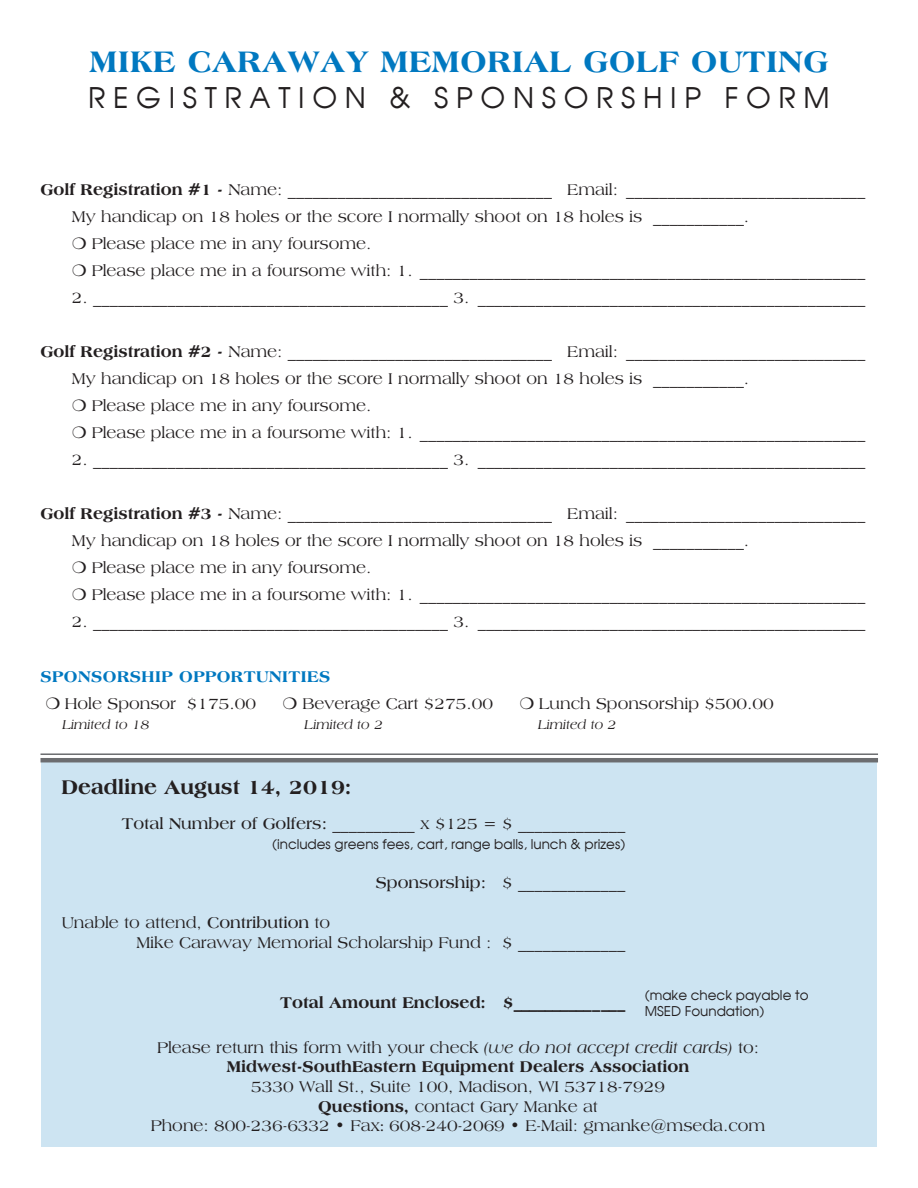
<style>
.page{position:relative;width:918px;height:1188px;background:#fff}
.page>*{position:absolute;margin:0;border:0;box-sizing:border-box;transform-origin:0 0}
.t1{font:800 31.5px "Americana BT";letter-spacing:.03em;color:#0078c0}
.t2{font:28.5px "Avalon Plain";letter-spacing:.27em;color:#231f20}
.t3{font:800 21px "Americana BT";color:#231f20}
.t4{font:16.5px/19.6px "Americana BT";color:#231f20;text-align:center}
.t5{font:800 16.5px "Americana BT";color:#231f20}
.t6{font:800 16.5px "Americana BT";letter-spacing:.03em;color:#0078c0}
.t7{font:13.5px/16.2px "Avalon Plain";color:#231f20}
.t8{font:italic 13.5px "Americana BT";color:#231f20}
.s1{font-weight:800}
.s2{font-weight:700}
.s3{font-style:italic}
.s4{font-family:"Minion Pro"}
</style>
<div class="page">
<div style="left:41px;top:762px;width:836px;height:385px;background:#cde4f2"></div>
<hr style="left:40px;top:753px;width:838px;height:2px;background:#6c6d70">
<hr style="left:40px;top:758px;width:838px;height:4px;background:#6c6d70">
<p class="t1" style="left:90px;top:43px;width:740px">MIKE CARAWAY MEMORIAL GOLF OUTING</p>
<p class="t2" style="left:88px;top:80px;width:743px">REGISTRATION &amp; SPONSORSHIP FORM</p>
<p class="t4" style="left:40px;top:179px;width:826px"><span class="s1">Golf Registration #1 -</span> Name: ________________________________ Email: _____________________________</p>
<p class="t4" style="left:72px;top:206px;width:679px">My handicap on 18 holes or the score I normally shoot on 18 holes is ___________.</p>
<p class="t4" style="left:72px;top:233px;width:301px">❍ Please place me in any foursome.</p>
<p class="t4" style="left:72px;top:260px;width:795px">❍ Please place me in a foursome with: 1. ______________________________________________________</p>
<p class="t4" style="left:72px;top:287px;width:795px">2. ___________________________________________ 3. _______________________________________________</p>
<p class="t4" style="left:40px;top:341px;width:826px"><span class="s1">Golf Registration #2 -</span> Name: ________________________________ Email: _____________________________</p>
<p class="t4" style="left:72px;top:368px;width:679px">My handicap on 18 holes or the score I normally shoot on 18 holes is ___________.</p>
<p class="t4" style="left:72px;top:395px;width:301px">❍ Please place me in any foursome.</p>
<p class="t4" style="left:72px;top:422px;width:795px">❍ Please place me in a foursome with: 1. ______________________________________________________</p>
<p class="t4" style="left:72px;top:449px;width:795px">2. ___________________________________________ 3. _______________________________________________</p>
<p class="t4" style="left:40px;top:503px;width:826px"><span class="s1">Golf Registration #3 -</span> Name: ________________________________ Email: _____________________________</p>
<p class="t4" style="left:72px;top:530px;width:679px">My handicap on 18 holes or the score I normally shoot on 18 holes is ___________.</p>
<p class="t4" style="left:72px;top:557px;width:301px">❍ Please place me in any foursome.</p>
<p class="t4" style="left:72px;top:584px;width:795px">❍ Please place me in a foursome with: 1. ______________________________________________________</p>
<p class="t4" style="left:72px;top:611px;width:795px">2. ___________________________________________ 3. _______________________________________________</p>
<p class="t6" style="left:40px;top:667px;width:291px">SPONSORSHIP OPPORTUNITIES</p>
<p class="t4" style="left:46px;top:694px;width:212px">❍ Hole Sponsor $175.00</p>
<p class="t4" style="left:283px;top:694px;width:212px">❍ Beverage Cart $275.00</p>
<p class="t4" style="left:520px;top:694px;width:256px">❍ Lunch Sponsorship $500.00</p>
<p class="t8" style="left:62px;top:717px;width:89px">Limited to 18</p>
<p class="t8" style="left:305px;top:717px;width:80px">Limited to 2</p>
<p class="t8" style="left:538px;top:717px;width:80px">Limited to 2</p>
<p class="t3" style="left:61px;top:775px;width:292px">Deadline August 14, 2019:</p>
<p class="t4" style="left:122px;top:813px;width:505px"><span class="s2">Total Number of Golfers:</span> __________ x $125 = $ _____________</p>
<p class="t7" style="left:272px;top:835px;width:355px">(includes greens fees, cart, range balls, lunch &amp; prizes)</p>
<p class="t4" style="left:376px;top:873px;width:251px"><span class="s2">Sponsorship:</span> $ _____________</p>
<p class="t4" style="left:62px;top:912px;width:270px">Unable to attend, <span class="s2">Contribution</span> to</p>
<p class="t4" style="left:136px;top:932px;width:490px">Mike Caraway Memorial Scholarship Fund : $ _____________</p>
<p class="t7" style="left:645px;top:987px;width:165px">(make check payable to<br>MSED Foundation)</p>
<p class="t5" style="left:280px;top:993px;width:347px">Total Amount Enclosed: $______________</p>
<p class="t4" style="left:151px;top:1037px;width:616px">Please return this form with your check <span class="s3">(we do not accept credit cards)</span> to:<br><span class="s1">Midwest-SouthEastern Equipment Dealers Association<br></span>5330 Wall St., Suite 100, Madison, WI 53718-7929<br><span class="s1">Questions,</span> contact Gary Manke at<br>Phone: 800-236-6332 • Fax<span class="s4">:</span> 608-240-2069 • E-Mail: gmanke@mseda.com</p>
</div>
